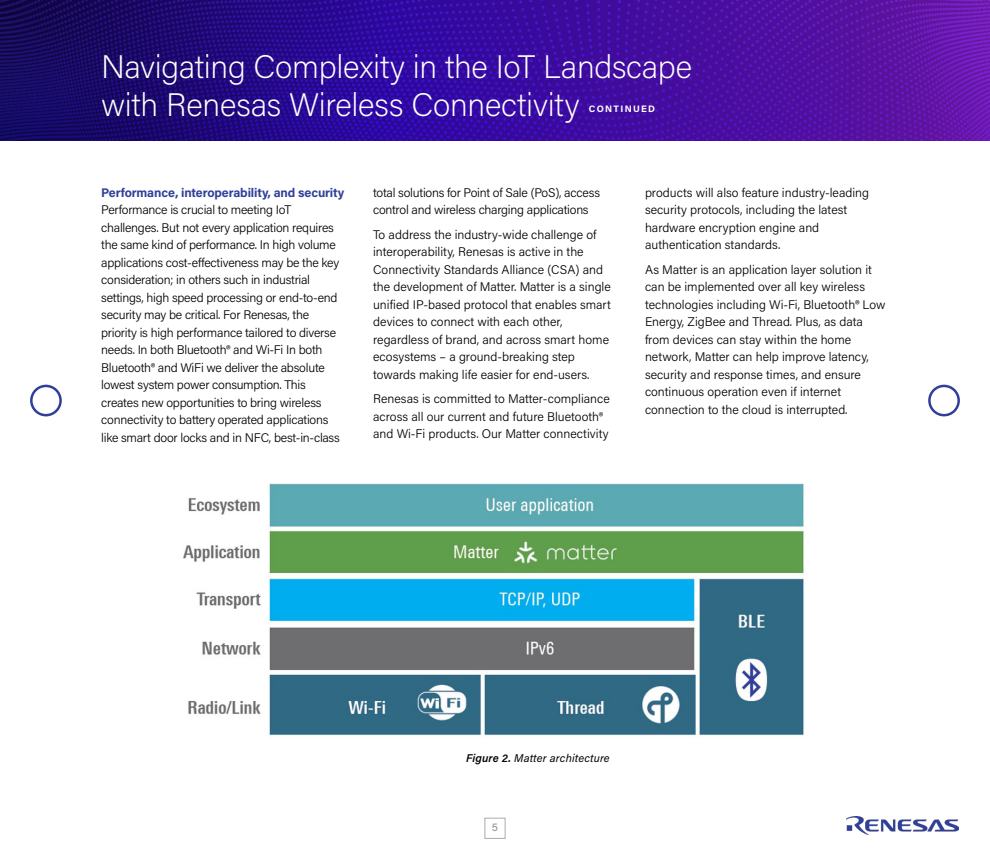
<style>
.page{position:relative;width:990px;height:855px;background:#fff}
.page>*{position:absolute;margin:0;border:0;box-sizing:border-box;transform-origin:0 0}
.t1{font:200 32.5px/37.5px "Acumin Pro";letter-spacing:-.01em;color:#fff}
.t2{font:300 12.5px/17.5px "Acumin Pro";letter-spacing:-.005em;color:#000}
.t3{font:700 12.5px "Acumin Pro";letter-spacing:-.01em;color:#30409a}
.t4{font:italic 11.25px "Acumin Pro";letter-spacing:.015em;color:#000}
.t5{font:500 11.25px "Acumin Pro";color:#939598}
.t6{font:700 9.38px "Acumin Pro";letter-spacing:.14em;color:#fff}
.s1{font-weight:600}
</style>
<div class="page">
<div style="left:928px;top:385px;width:32px;height:31px;border:2px solid #30409a;border-radius:50%"></div>
<div style="left:30px;top:385px;width:32px;height:31px;border:2px solid #30409a;border-radius:50%"></div>
<img style="left:847px;top:816px;width:111px;height:18px">
<div style="left:485px;top:818px;width:20px;height:21px;border:1px solid #a9abae"></div>
<img style="left:0;top:0;width:990px;height:141px">
<img style="left:183px;top:483px;width:621px;height:253px">
<h1 class="t1" style="left:101px;top:47px;width:593px">Navigating Complexity in the IoT Landscape with Renesas Wireless Connectivity</h1>
<p class="t6" style="left:589px;top:102px;width:68px">CONTINUED</p>
<p class="t3" style="left:101px;top:184px;width:245px">Performance, interoperability, and security</p>
<p class="t2" style="left:101px;top:201px;width:240px">Performance is crucial to meeting IoT challenges. But not every application requires the same kind of performance. In high volume applications cost-effectiveness may be the key consideration; in others such in industrial settings, high speed processing or end-to-end security may be critical. For Renesas, the priority is high performance tailored to diverse needs. In both Bluetooth® and Wi-Fi In both Bluetooth® and WiFi we deliver the absolute lowest system power consumption. This creates new opportunities to bring wireless connectivity to battery operated applications like smart door locks and in NFC, best-in-class</p>
<p class="t2" style="left:373px;top:183px;width:228px">total solutions for Point of Sale (PoS), access control and wireless charging applications</p>
<p class="t2" style="left:373px;top:225px;width:239px">To address the industry-wide challenge of interoperability, Renesas is active in the Connectivity Standards Alliance (CSA) and the development of Matter. Matter is a single unified IP-based protocol that enables smart devices to connect with each other, regardless of brand, and across smart home ecosystems – a ground-breaking step towards making life easier for end-users.</p>
<p class="t2" style="left:373px;top:390px;width:238px">Renesas is committed to Matter-compliance across all our current and future Bluetooth® and Wi-Fi products. Our Matter connectivity</p>
<p class="t2" style="left:645px;top:183px;width:226px">products will also feature industry-leading security protocols, including the latest hardware encryption engine and authentication standards.</p>
<p class="t2" style="left:645px;top:260px;width:242px">As Matter is an application layer solution it can be implemented over all key wireless technologies including Wi-Fi, Bluetooth® Low Energy, ZigBee and Thread. Plus, as data from devices can stay within the home network, Matter can help improve latency, security and response times, and ensure continuous operation even if internet connection to the cloud is interrupted.</p>
<p class="t4" style="left:466px;top:750px;width:145px"><span class="s1">Figure 2.</span> Matter architecture</p>
<p class="t5" style="left:492px;top:820px;width:8px">5</p>
</div>
